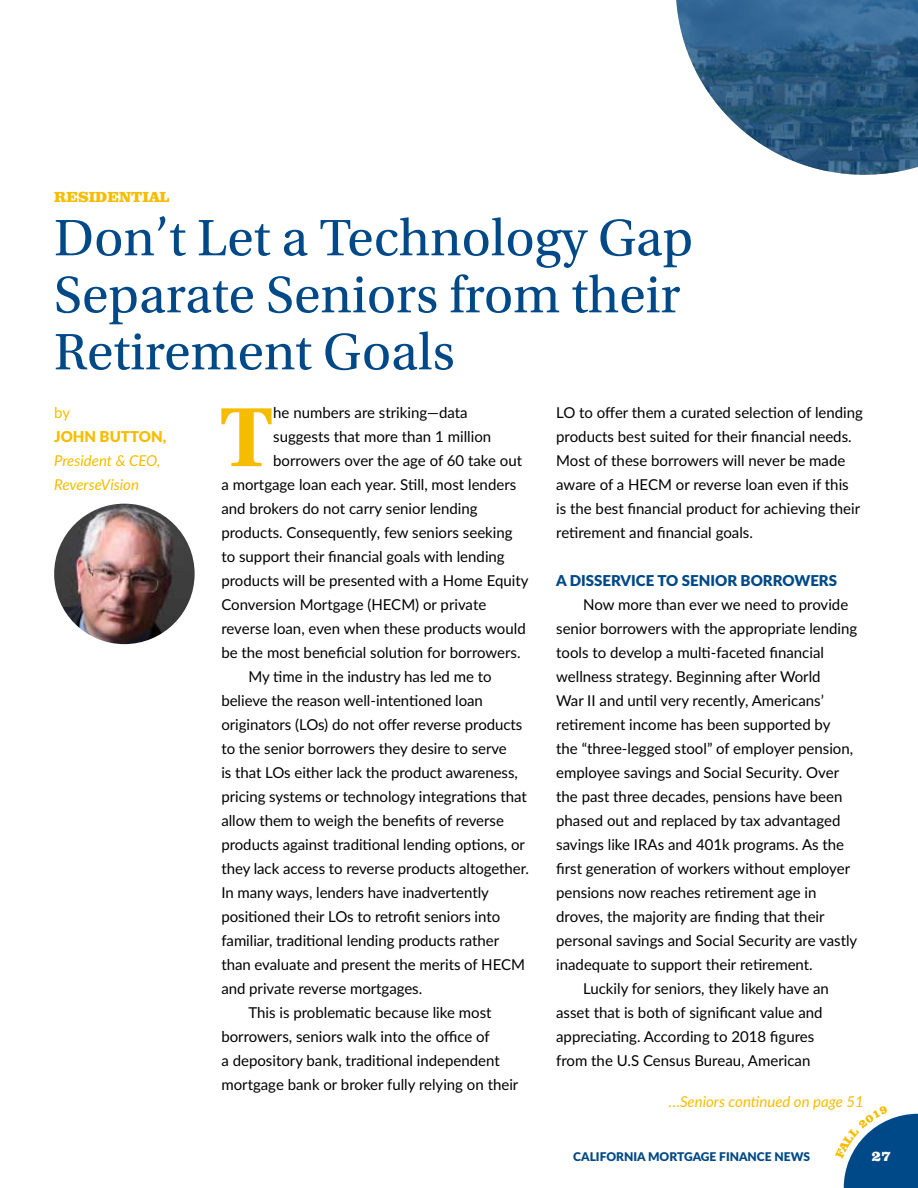
<style>
.page{position:relative;width:918px;height:1188px;background:#fff}
.page>*{position:absolute;margin:0;border:0;box-sizing:border-box;transform-origin:0 0}
.t1{font:700 88.5px "Utopia Std";color:#f6bd00}
.t2{font:54px/57px "Utopia Std";color:#004988}
.t3{font:15px/24px "Lato";color:#000}
.t4{font:italic 15px/24px "Lato";color:#f6bd00}
.t5{font:900 15px "Lato";color:#004988}
.t6{font:900 15px "Clarendon BT";color:#f6bd00}
.t7{font:900 15px "Lato";color:#f6bd00}
.t8{font:15px "Lato";color:#f6bd00}
.t9{font:900 15px "Clarendon BT";color:#fff}
.t10{font:900 12px "Lato";color:#004988}
</style>
<div class="page">
<img style="left:54px;top:504px;width:141px;height:140px;border-radius:70px">
<svg style="left:676px;top:0;width:242px;height:175px"></svg>
<svg style="left:843px;top:1113px;width:75px;height:75px"></svg>
<p class="t6" style="left:54px;top:188px;width:117px">RESIDENTIAL</p>
<h2 class="t2" style="left:54px;top:210px;width:641px">Don’t Let a Technology Gap<br>Separate Seniors from their<br>Retirement Goals</h2>
<h1 class="t1" style="left:220px;top:386px;width:55px">T</h1>
<p class="t3" style="left:273px;top:400px;width:196px">he numbers are striking—data</p>
<p class="t3" style="left:556px;top:400px;width:308px">LO to offer them a curated selection of lending products best suited for their financial needs.<br>Most of these borrowers will never be made aware of a HECM or reverse loan even if this<br>is the best financial product for achieving their retirement and financial goals.</p>
<p class="t5" style="left:556px;top:569px;width:282px">A DISSERVICE TO SENIOR BORROWERS</p>
<p class="t3" style="left:583px;top:592px;width:267px">Now more than ever we need to provide</p>
<p class="t3" style="left:556px;top:616px;width:303px">senior borrowers with the appropriate lending</p>
<p class="t3" style="left:556px;top:640px;width:269px">tools to develop a multi-faceted financial</p>
<p class="t3" style="left:556px;top:664px;width:266px">wellness strategy. Beginning after World</p>
<p class="t3" style="left:556px;top:688px;width:269px">War II and until very recently, Americans’</p>
<p class="t3" style="left:556px;top:712px;width:276px">retirement income has been supported by</p>
<p class="t3" style="left:556px;top:736px;width:299px">the “three-legged stool” of employer pension,</p>
<p class="t3" style="left:556px;top:760px;width:284px">employee savings and Social Security. Over</p>
<p class="t3" style="left:556px;top:784px;width:288px">the past three decades, pensions have been</p>
<p class="t3" style="left:556px;top:808px;width:286px">phased out and replaced by tax advantaged</p>
<p class="t3" style="left:556px;top:832px;width:289px">savings like IRAs and 401k programs. As the</p>
<p class="t3" style="left:556px;top:856px;width:295px">first generation of workers without employer</p>
<p class="t3" style="left:556px;top:880px;width:262px">pensions now reaches retirement age in</p>
<p class="t3" style="left:556px;top:904px;width:270px">droves, the majority are finding that their</p>
<p class="t3" style="left:556px;top:928px;width:303px">personal savings and Social Security are vastly</p>
<p class="t3" style="left:556px;top:952px;width:258px">inadequate to support their retirement.</p>
<p class="t3" style="left:583px;top:976px;width:247px">Luckily for seniors, they likely have an</p>
<p class="t3" style="left:556px;top:1000px;width:268px">asset that is both of significant value and</p>
<p class="t3" style="left:556px;top:1024px;width:260px">appreciating. According to 2018 figures</p>
<p class="t3" style="left:556px;top:1048px;width:256px">from the U.S Census Bureau, American</p>
<p class="t8" style="left:54px;top:402px;width:17px">by</p>
<p class="t7" style="left:54px;top:425px;width:114px">JOHN BUTTON,</p>
<p class="t4" style="left:54px;top:448px;width:108px">President &amp; CEO,<br>ReverseVision</p>
<p class="t3" style="left:273px;top:424px;width:219px">suggests that more than 1 million</p>
<p class="t3" style="left:273px;top:448px;width:250px">borrowers over the age of 60 take out</p>
<p class="t3" style="left:221px;top:472px;width:296px">a mortgage loan each year. Still, most lenders</p>
<p class="t3" style="left:221px;top:496px;width:258px">and brokers do not carry senior lending</p>
<p class="t3" style="left:221px;top:520px;width:293px">products. Consequently, few seniors seeking</p>
<p class="t3" style="left:221px;top:544px;width:285px">to support their financial goals with lending</p>
<p class="t3" style="left:221px;top:568px;width:309px">products will be presented with a Home Equity</p>
<p class="t3" style="left:221px;top:592px;width:266px">Conversion Mortgage (HECM) or private</p>
<p class="t3" style="left:221px;top:616px;width:306px">reverse loan, even when these products would</p>
<p class="t3" style="left:221px;top:640px;width:301px">be the most beneficial solution for borrowers.</p>
<p class="t3" style="left:248px;top:664px;width:245px">My time in the industry has led me to</p>
<p class="t3" style="left:221px;top:688px;width:263px">believe the reason well-intentioned loan</p>
<p class="t3" style="left:221px;top:712px;width:303px">originators (LOs) do not offer reverse products</p>
<p class="t3" style="left:221px;top:736px;width:287px">to the senior borrowers they desire to serve</p>
<p class="t3" style="left:221px;top:760px;width:298px">is that LOs either lack the product awareness,</p>
<p class="t3" style="left:221px;top:784px;width:307px">pricing systems or technology integrations that</p>
<p class="t3" style="left:221px;top:808px;width:284px">allow them to weigh the benefits of reverse</p>
<p class="t3" style="left:221px;top:832px;width:305px">products against traditional lending options, or</p>
<p class="t3" style="left:221px;top:856px;width:309px">they lack access to reverse products altogether.</p>
<p class="t3" style="left:221px;top:880px;width:269px">In many ways, lenders have inadvertently</p>
<p class="t3" style="left:221px;top:904px;width:280px">positioned their LOs to retrofit seniors into</p>
<p class="t3" style="left:221px;top:928px;width:279px">familiar, traditional lending products rather</p>
<p class="t3" style="left:221px;top:952px;width:305px">than evaluate and present the merits of HECM</p>
<p class="t3" style="left:221px;top:976px;width:202px">and private reverse mortgages.</p>
<p class="t3" style="left:248px;top:1000px;width:245px">This is problematic because like most</p>
<p class="t3" style="left:221px;top:1024px;width:270px">borrowers, seniors walk into the office of</p>
<p class="t3" style="left:221px;top:1048px;width:280px">a depository bank, traditional independent</p>
<p class="t3" style="left:221px;top:1072px;width:298px">mortgage bank or broker fully relying on their</p>
<p class="t4" style="left:669px;top:1089px;width:197px">…Seniors continued on page 51</p>
<p class="t10" style="left:573px;top:1148px;width:238px">CALIFORNIA MORTGAGE FINANCE NEWS</p>
<p class="t9" style="left:872px;top:1147px;width:21px">27</p>
</div>
